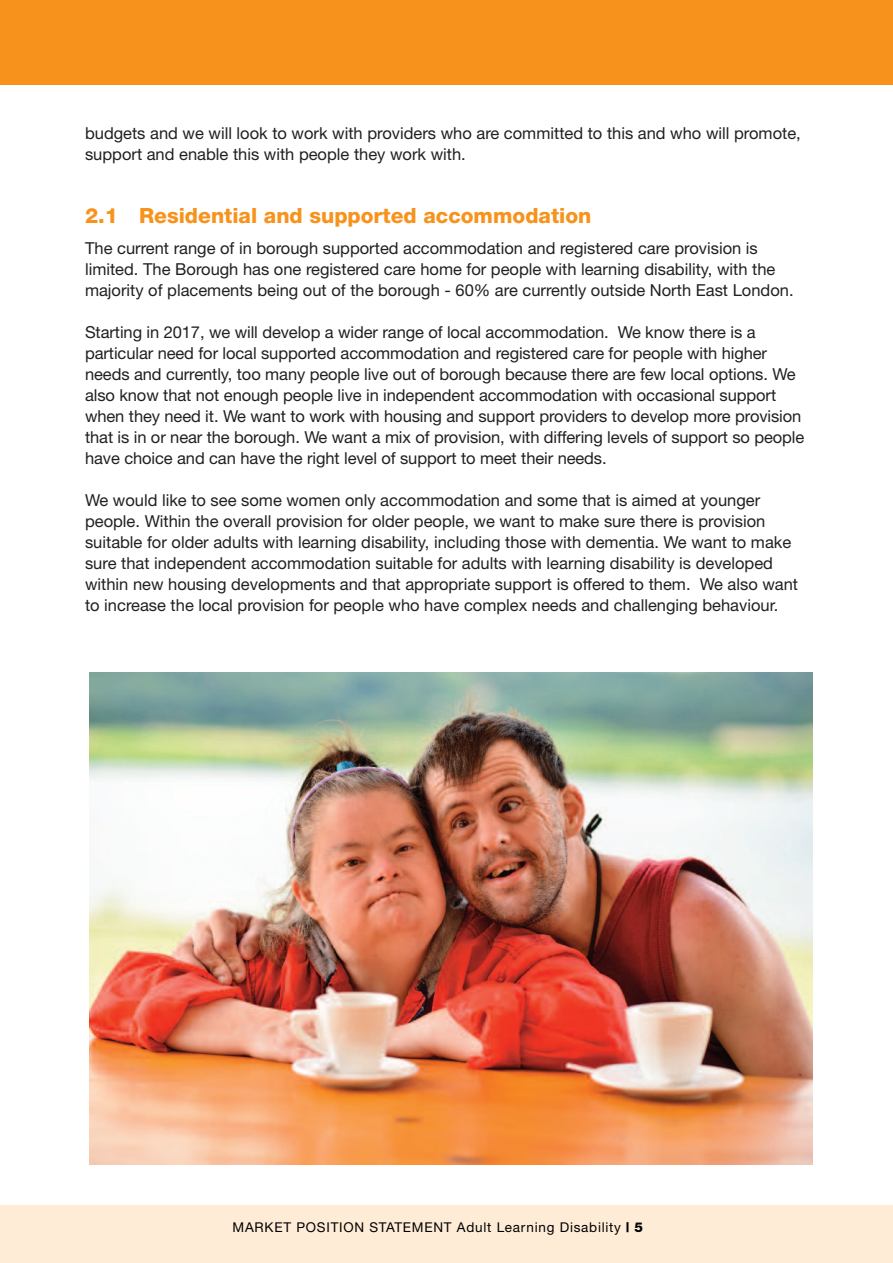
<style>
.page{position:relative;width:893px;height:1263px;background:#fff}
.page>*{position:absolute;margin:0;border:0;box-sizing:border-box;transform-origin:0 0}
.t1{font:800 21px "Helvetica Neue";color:#f7931d}
.t2{font:16.5px/21px "Helvetica Neue";color:#231f20}
.t3{font:13.5px "Helvetica Neue";letter-spacing:.055em;color:#000}
.s1{font-weight:800}
</style>
<div class="page">
<div style="left:0;top:0;width:893px;height:85px;background:#f7931d"></div>
<div style="left:0;top:1205px;width:893px;height:58px;background:#feecd7"></div>
<img style="left:90px;top:672px;width:722px;height:493px">
<p class="t2" style="left:85px;top:125px;width:717px">budgets and we will look to work with providers who are committed to this and who will promote, support and enable this with people they work with.</p>
<p class="t1" style="left:85px;top:208px;width:508px">2.1 Residential and supported accommodation</p>
<p class="t2" style="left:85px;top:239px;width:710px">The current range of in borough supported accommodation and registered care provision is limited. The Borough has one registered care home for people with learning disability, with the majority of placements being out of the borough - 60% are currently outside North East London.</p>
<p class="t2" style="left:85px;top:323px;width:721px">Starting in 2017, we will develop a wider range of local accommodation. We know there is a particular need for local supported accommodation and registered care for people with higher needs and currently, too many people live out of borough because there are few local options. We also know that not enough people live in independent accommodation with occasional support when they need it. We want to work with housing and support providers to develop more provision that is in or near the borough. We want a mix of provision, with differing levels of support so people have choice and can have the right level of support to meet their needs.</p>
<p class="t2" style="left:85px;top:491px;width:715px">We would like to see some women only accommodation and some that is aimed at younger people. Within the overall provision for older people, we want to make sure there is provision suitable for older adults with learning disability, including those with dementia. We want to make sure that independent accommodation suitable for adults with learning disability is developed within new housing developments and that appropriate support is offered to them. We also want to increase the local provision for people who have complex needs and challenging behaviour.</p>
<p class="t3" style="left:233px;top:1222px;width:412px">MARKET POSITION STATEMENT Adult Learning Disability <span class="s1">| 5</span></p>
</div>
